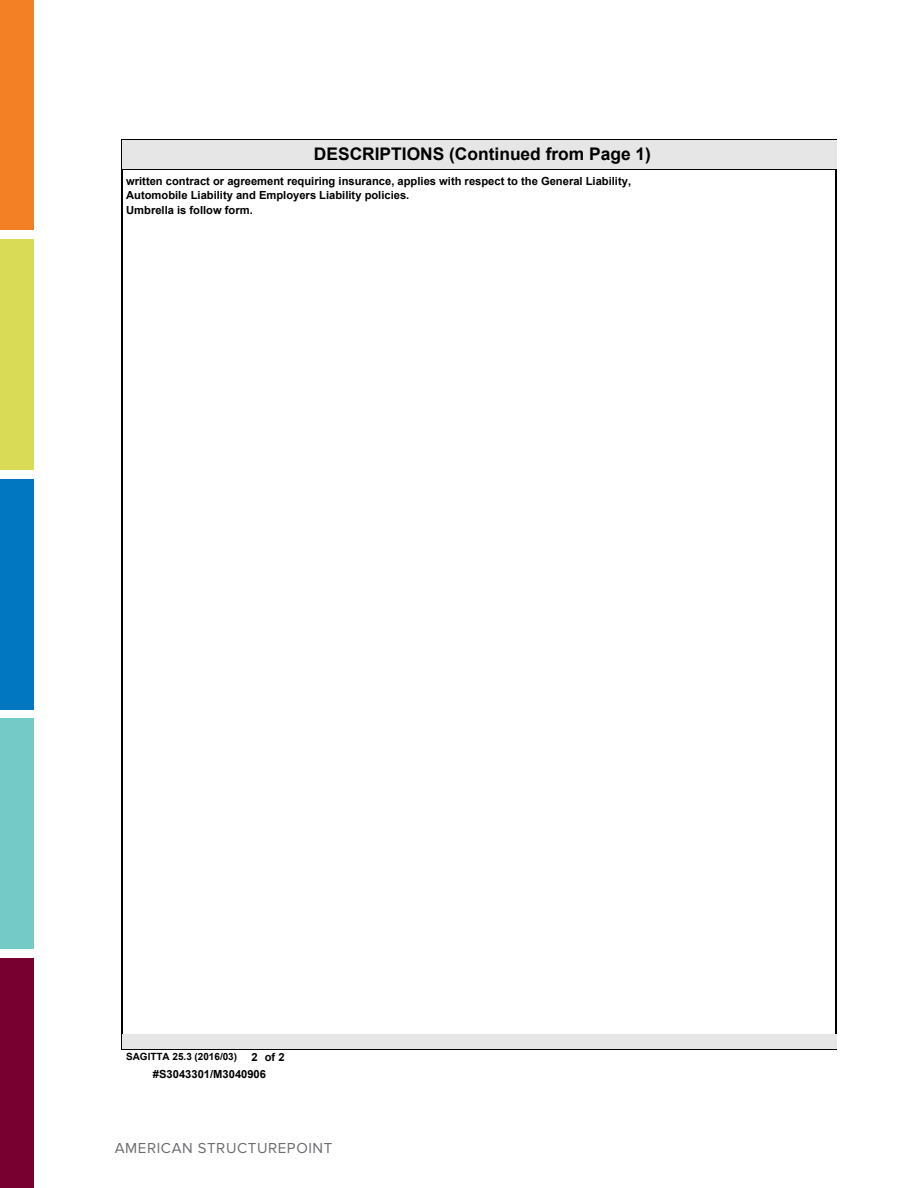
<style>
.page{position:relative;width:918px;height:1188px;background:#fff}
.page>*{position:absolute;margin:0;border:0;box-sizing:border-box;transform-origin:0 0}
.t1{font:700 17.4px "Arial";color:#000}
.t2{font:15px "Proxima Nova";letter-spacing:.04em;color:#6c6d70}
.t3{font:700 11.25px/14.9px "Arial";color:#000}
.t4{font:700 9.9px "Arial";color:#000}
</style>
<div class="page">
<div style="left:0;top:958px;width:34px;height:230px;background:#780031"></div>
<div style="left:0;top:479px;width:34px;height:230px;background:#0077c0"></div>
<div style="left:0;top:239px;width:34px;height:231px;background:#d9da55"></div>
<div style="left:0;top:0;width:34px;height:230px;background:#f48026"></div>
<div style="left:0;top:718px;width:34px;height:231px;background:#73cac7"></div>
<hr style="left:122px;top:139px;width:715px;height:1px;background:#000">
<hr style="left:836px;top:140px;width:1px;height:909px;background:#000">
<hr style="left:122px;top:140px;width:1px;height:909px;background:#000">
<hr style="left:122px;top:1048px;width:715px;height:1px;background:#000">
<hr style="left:122px;top:169px;width:715px;height:1px;background:#000">
<div style="left:122px;top:140px;width:715px;height:29px;background:#e6e6e6"></div>
<div style="left:122px;top:1034px;width:715px;height:14px;background:#e6e6e6"></div>
<p class="t1" style="left:314px;top:142px;width:339px">DESCRIPTIONS (Continued from Page 1)</p>
<p class="t3" style="left:126px;top:173px;width:506px">written contract or agreement requiring insurance, applies with respect to the General Liability,<br>Automobile Liability and Employers Liability policies.<br>Umbrella is follow form.</p>
<p class="t3" style="left:153px;top:1048px;width:133px;line-height:17.2px;text-indent:98px">2 of 2 #S3043301/M3040906</p>
<p class="t4" style="left:126px;top:1050px;width:112px">SAGITTA 25.3 (2016/03)</p>
<h2 class="t2" style="left:115px;top:1139px;width:219px">AMERICAN STRUCTUREPOINT</h2>
</div>
